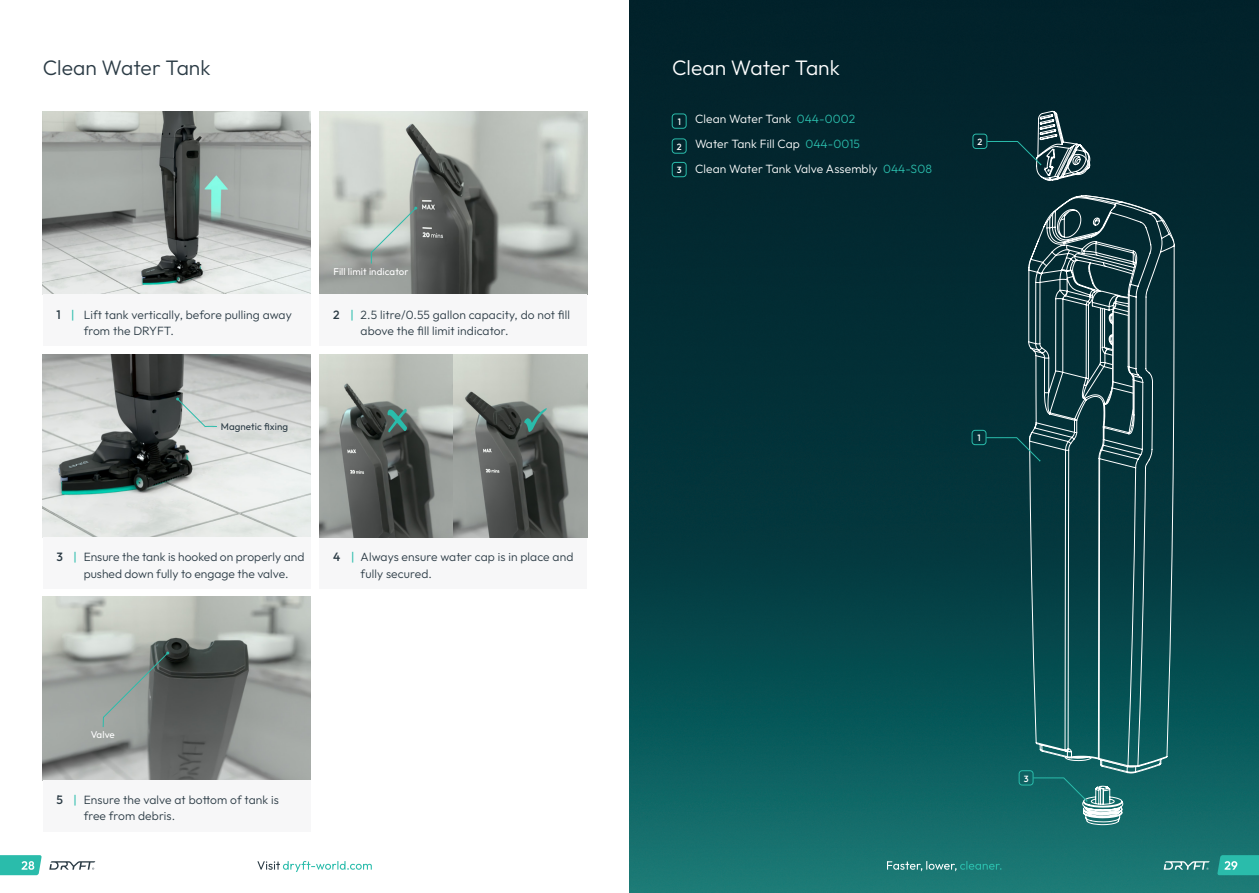
<style>
.page{position:relative;width:1259px;height:893px;background:#fff}
.page>*{position:absolute;margin:0;border:0;box-sizing:border-box;transform-origin:0 0}
.Body_Copy{font:300 21px "Outfit";color:#2b3b45}
.Body_Copy-2{font:300 21px "Outfit";color:#fff}
.Body_Copy-3{font:300 12px/16.5px "Outfit";letter-spacing:.01em;color:#2b3b45}
.Body_Copy-4{font:300 12px "Outfit";letter-spacing:.01em;color:#fff}
.Body_Copy-5{font:500 12px "Outfit";color:#2b3b45}
.Body_Copy-6{font:9.75px "Outfit";letter-spacing:.01em;color:#fff}
.Body_Copy-7{font:9.75px "Outfit";letter-spacing:.01em;color:#2b3b45}
.t1{font:500 9px "Outfit";color:#fff}
.s1{font-weight:400;color:#2abcab}
.s2{color:#2abcab}
</style>
<div class="page">
<img style="left:319px;top:111px;width:268px;height:183px">
<div style="left:319px;top:295px;width:268px;height:51px;background:#f7f7f8"></div>
<img style="left:43px;top:111px;width:268px;height:183px">
<div style="left:43px;top:295px;width:268px;height:51px;background:#f7f7f8"></div>
<svg style="left:370px;top:207px;width:47px;height:57px;background:#acb5af"></svg>
<img style="left:43px;top:354px;width:267px;height:183px">
<div style="left:43px;top:537px;width:267px;height:51px;background:#f7f7f8"></div>
<svg style="left:176px;top:397px;width:42px;height:31px"></svg>
<div style="left:319px;top:537px;width:268px;height:51px;background:#f7f7f8"></div>
<img style="left:319px;top:354px;width:134px;height:183px">
<img style="left:453px;top:354px;width:134px;height:183px">
<svg style="left:524px;top:408px;width:23px;height:24px"></svg>
<svg style="left:387px;top:409px;width:20px;height:24px"></svg>
<img style="left:43px;top:597px;width:267px;height:183px">
<div style="left:43px;top:780px;width:267px;height:51px;background:#f7f7f8"></div>
<svg style="left:102px;top:651px;width:67px;height:77px;background:#838a87"></svg>
<img style="left:629px;top:0;width:630px;height:893px">
<svg style="left:1028px;top:195px;width:146px;height:578px;background:#1a4e53"></svg>
<svg style="left:1097px;top:221px;width:77px;height:145px;background:#23474d"></svg>
<svg style="left:986px;top:111px;width:104px;height:70px;background:#27464d"></svg>
<svg style="left:986px;top:437px;width:54px;height:24px"></svg>
<svg style="left:1033px;top:777px;width:90px;height:48px;background:#36807f"></svg>
<div style="left:672px;top:114px;width:14px;height:14px;border:1px solid #2abcab;border-radius:3px"></div>
<div style="left:672px;top:139px;width:14px;height:14px;border:1px solid #2abcab;border-radius:3px"></div>
<div style="left:672px;top:162px;width:14px;height:15px;border:1px solid #2abcab;border-radius:3px"></div>
<div style="left:972px;top:430px;width:14px;height:15px;border:1px solid #2abcab;border-radius:3px"></div>
<div style="left:1019px;top:770px;width:14px;height:15px;border:1px solid #2abcab;border-radius:3px"></div>
<div style="left:972px;top:134px;width:15px;height:15px;border:1px solid #2abcab;border-radius:3px"></div>
<svg style="left:887px;top:861px;width:114px;height:10px"></svg>
<svg style="left:49px;top:861px;width:46px;height:9px"></svg>
<svg style="left:0;top:855px;width:42px;height:20px"></svg>
<svg style="left:1163px;top:861px;width:46px;height:9px"></svg>
<svg style="left:1217px;top:855px;width:42px;height:20px"></svg>
<svg style="left:257px;top:861px;width:115px;height:11px"></svg>
<p class="Body_Copy" style="left:43px;top:55px;width:169px">Clean Water Tank</p>
<p class="Body_Copy-6" style="left:333px;top:266px;width:77px">Fill limit indicator</p>
<p class="Body_Copy-5" style="left:56px;top:307px;width:20px">1 <span class="s1">|</span></p>
<p class="Body_Copy-3" style="left:361px;top:307px;width:211px">2.5 litre/0.55 gallon capacity, do not fill above the fill limit indicator.</p>
<p class="Body_Copy-5" style="left:333px;top:307px;width:22px">2 <span class="s1">|</span></p>
<p class="Body_Copy-3" style="left:84px;top:307px;width:210px">Lift tank vertically, before pulling away from the DRYFT.</p>
<p class="Body_Copy-7" style="left:221px;top:420px;width:69px">Magnetic fixing</p>
<p class="Body_Copy-5" style="left:56px;top:549px;width:22px">3 <span class="s1">|</span></p>
<p class="Body_Copy-3" style="left:361px;top:549px;width:214px">Always ensure water cap is in place and fully secured.</p>
<p class="Body_Copy-5" style="left:333px;top:549px;width:23px">4 <span class="s1">|</span></p>
<p class="Body_Copy-3" style="left:84px;top:549px;width:222px">Ensure the tank is hooked on properly and pushed down fully to engage the valve.</p>
<p class="Body_Copy-6" style="left:91px;top:729px;width:26px">Valve</p>
<p class="Body_Copy-5" style="left:56px;top:792px;width:22px">5 <span class="s1">|</span></p>
<p class="Body_Copy-3" style="left:84px;top:791px;width:197px">Ensure the valve at bottom of tank is free from debris.</p>
<p class="Body_Copy-2" style="left:672px;top:55px;width:169px">Clean Water Tank</p>
<p class="Body_Copy-4" style="left:695px;top:112px;width:162px">Clean Water Tank <span class="s2">044-0002</span></p>
<p class="Body_Copy-4" style="left:695px;top:137px;width:166px">Water Tank Fill Cap <span class="s2">044-0015</span></p>
<p class="Body_Copy-4" style="left:695px;top:162px;width:238px">Clean Water Tank Valve Assembly <span class="s2">044-S08</span></p>
<p class="t1" style="left:678px;top:116px;width:5px">1</p>
<p class="t1" style="left:677px;top:141px;width:6px">2</p>
<p class="t1" style="left:677px;top:164px;width:6px">3</p>
<p class="t1" style="left:977px;top:136px;width:6px">2</p>
<p class="t1" style="left:977px;top:432px;width:5px">1</p>
<p class="t1" style="left:1023px;top:772px;width:6px">3</p>
</div>
